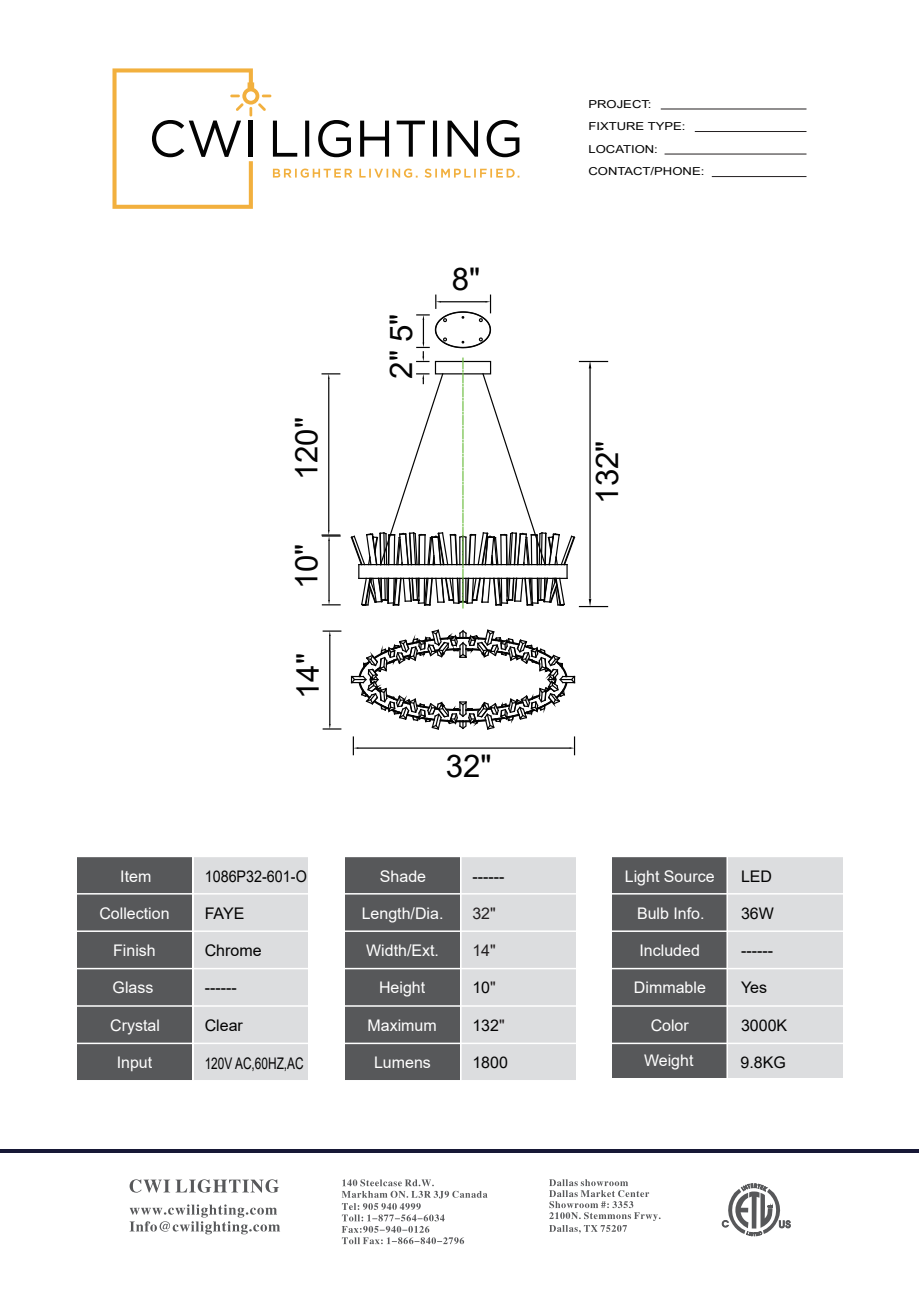
<style>
.page{position:relative;width:919px;height:1289px;background:#fff}
.page>*{position:absolute;margin:0;border:0;box-sizing:border-box;transform-origin:0 0}
.t1{font:31.2px "Arial";color:#030303}
.t2{font:16.05px "Arial";color:#fff}
.t3{font:16.05px "Arial";color:#030303}
.t4{font:16.05px "Arial";color:#030303;scale:.74 1}
.t5{font:16.05px "Arial";color:#030303;scale:.9 1}
.t6{font:16.05px "Arial";color:#231f20}
.t7{font:10.95px/22.4px "Arial";color:#030303;scale:1.19 1}
.s1{color:#231f20}
</style>
<div class="page">
<hr style="left:0;top:1149px;width:918px;height:4px;background:#171836">
<svg style="left:721px;top:1183px;width:70px;height:53px"></svg>
<svg style="left:342px;top:1179px;width:145px;height:65px"></svg>
<svg style="left:549px;top:1179px;width:111px;height:54px"></svg>
<svg style="left:129px;top:1179px;width:150px;height:13px"></svg>
<svg style="left:129px;top:1204px;width:151px;height:30px"></svg>
<div style="left:612px;top:856px;width:115px;height:221px;background:#57585a"></div>
<div style="left:77px;top:856px;width:115px;height:224px;background:#57585a"></div>
<div style="left:344px;top:856px;width:115px;height:224px;background:#57585a"></div>
<div style="left:728px;top:856px;width:115px;height:221px;background:#dcdddf"></div>
<div style="left:193px;top:856px;width:115px;height:224px;background:#dcdddf"></div>
<div style="left:461px;top:856px;width:114px;height:224px;background:#dcdddf"></div>
<hr style="left:76px;top:930px;width:767px;height:1px;background:#fff">
<hr style="left:76px;top:855px;width:767px;height:2px;background:#fff">
<hr style="left:76px;top:893px;width:767px;height:1px;background:#fff">
<hr style="left:76px;top:967px;width:767px;height:2px;background:#fff">
<hr style="left:76px;top:1005px;width:767px;height:1px;background:#fff">
<hr style="left:76px;top:1042px;width:767px;height:2px;background:#fff">
<hr style="left:76px;top:1079px;width:767px;height:2px;background:#fff">
<hr style="left:192px;top:840px;width:2px;height:240px;background:#fff">
<hr style="left:726px;top:840px;width:2px;height:240px;background:#fff">
<svg style="left:350px;top:629px;width:226px;height:127px"></svg>
<hr style="left:329px;top:636px;width:1px;height:88px;background:#030303">
<svg style="left:323px;top:630px;width:18px;height:6px"></svg>
<svg style="left:323px;top:724px;width:18px;height:5px"></svg>
<hr style="left:328px;top:379px;width:1px;height:151px;background:#030303">
<svg style="left:322px;top:373px;width:18px;height:6px"></svg>
<hr style="left:328px;top:541px;width:1px;height:59px;background:#030303">
<svg style="left:322px;top:530px;width:18px;height:11px"></svg>
<svg style="left:322px;top:600px;width:18px;height:5px"></svg>
<svg style="left:350px;top:295px;width:257px;height:313px"></svg>
<hr style="left:660px;top:109px;width:146px;height:1px;background:#231f20">
<hr style="left:694px;top:131px;width:112px;height:1px;background:#231f20">
<hr style="left:664px;top:154px;width:142px;height:1px;background:#231f20">
<hr style="left:711px;top:176px;width:95px;height:1px;background:#231f20">
<svg style="left:112px;top:68px;width:407px;height:141px"></svg>
<h1 class="t1" style="left:285px;top:480px;width:65px;rotate:-90deg">120"</h1>
<h1 class="t1" style="left:285px;top:589px;width:47px;rotate:-90deg">10"</h1>
<h1 class="t1" style="left:286px;top:699px;width:47px;rotate:-90deg">14"</h1>
<p class="t2" style="left:120px;top:865px;width:33px">Item</p>
<p class="t2" style="left:99px;top:902px;width:72px">Collection</p>
<p class="t2" style="left:113px;top:939px;width:44px">Finish</p>
<p class="t2" style="left:113px;top:976px;width:42px">Glass</p>
<p class="t2" style="left:110px;top:1013px;width:51px">Crystal</p>
<p class="t2" style="left:117px;top:1050px;width:37px">Input</p>
<p class="t5" style="left:205px;top:865px;width:115px">1086P32-601-O</p>
<p class="t3" style="left:205px;top:902px;width:41px">FAYE</p>
<p class="t3" style="left:205px;top:939px;width:58px">Chrome</p>
<p class="t3" style="left:205px;top:976px;width:33px">------</p>
<p class="t3" style="left:205px;top:1013px;width:40px">Clear</p>
<p class="t4" style="left:205px;top:1052px;width:135px">120V AC,60HZ,AC</p>
<h1 class="t1" style="left:379px;top:379px;width:66px;rotate:-90deg">2" 5"</h1>
<h1 class="t1" style="left:452px;top:258px;width:30px">8"</h1>
<h1 class="t1" style="left:446px;top:744px;width:47px">32"</h1>
<p class="t2" style="left:380px;top:865px;width:48px">Shade</p>
<p class="t2" style="left:361px;top:902px;width:83px">Length/Dia.</p>
<p class="t2" style="left:366px;top:939px;width:74px">Width/Ext.</p>
<p class="t2" style="left:379px;top:976px;width:48px">Height</p>
<p class="t2" style="left:367px;top:1013px;width:71px">Maximum</p>
<p class="t2" style="left:374px;top:1050px;width:58px">Lumens</p>
<p class="t3" style="left:472px;top:865px;width:33px">------</p>
<p class="t6" style="left:472px;top:902px;width:25px">32"</p>
<p class="t6" style="left:472px;top:939px;width:25px">14"</p>
<p class="t3" style="left:472px;top:976px;width:25px">10<span class="s1">"</span></p>
<p class="t3" style="left:472px;top:1013px;width:34px">132<span class="s1">"</span></p>
<p class="t3" style="left:472px;top:1050px;width:37px">1800</p>
<p class="t7" style="left:588px;top:93px;width:99px">PROJECT:<br>FIXTURE TYPE:<br>LOCATION:<br>CONTACT/PHONE:</p>
<h1 class="t1" style="left:585px;top:503px;width:65px;rotate:-90deg">132"</h1>
<p class="t2" style="left:624px;top:865px;width:91px">Light Source</p>
<p class="t2" style="left:637px;top:902px;width:69px">Bulb Info.</p>
<p class="t2" style="left:639px;top:939px;width:62px">Included</p>
<p class="t2" style="left:634px;top:976px;width:73px">Dimmable</p>
<p class="t2" style="left:650px;top:1013px;width:40px">Color</p>
<p class="t2" style="left:644px;top:1049px;width:51px">Weight</p>
<p class="t3" style="left:741px;top:865px;width:33px">LED</p>
<p class="t3" style="left:741px;top:902px;width:34px">36W</p>
<p class="t3" style="left:741px;top:939px;width:33px">------</p>
<p class="t3" style="left:741px;top:976px;width:28px">Yes</p>
<p class="t3" style="left:741px;top:1013px;width:48px">3000K</p>
<p class="t3" style="left:740px;top:1050px;width:47px">9.8KG</p>
</div>
